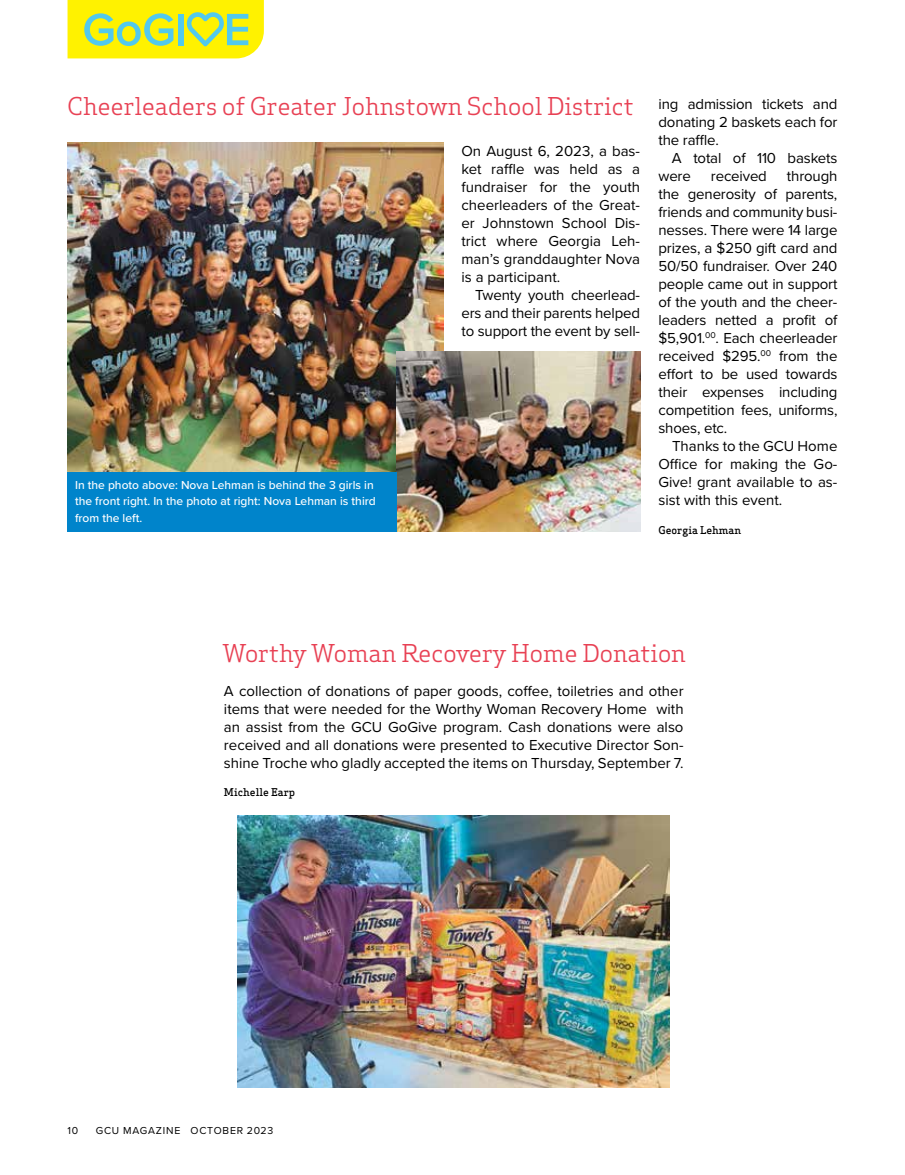
<style>
.page{position:relative;width:905px;height:1175px;background:#fff}
.page>*{position:absolute;margin:0;border:0;box-sizing:border-box;transform-origin:0 0}
.t1{font:24px "Apex Serif";color:#e84154}
.t2{font:15px/18px "Proxima Nova";letter-spacing:-.01em;color:#000;text-align:justify}
.t3{font:500 12px/16.5px "Proxima Nova";color:#fff}
.t4{font:500 10.5px "Apex Serif";color:#000}
.t5{font:10.5px "Proxima Nova";letter-spacing:.075em;color:#000}
</style>
<div class="page">
<svg style="left:67px;top:0;width:197px;height:59px;background:#ddea35"></svg>
<img style="left:68px;top:142px;width:375px;height:330px">
<img style="left:396px;top:351px;width:244px;height:180px">
<div style="left:68px;top:472px;width:328px;height:59px;background:#0084cb"></div>
<img style="left:237px;top:815px;width:432px;height:272px">
<h1 class="t1" style="left:68px;top:91px;width:771px">Cheerleaders of Greater Johnstown School District <sup>ing</sup> <sup>admission</sup> <sup>tickets</sup> <sup>and</sup></h1>
<p class="t2" style="left:658px;top:112px;width:180px">donating 2 baskets each for the raffle.</p>
<p class="t2" style="left:658px;top:148px;width:180px;text-indent:14px">A total of 110 baskets were</p>
<p class="t2" style="left:461px;top:141px;width:180px">On August 6, 2023, a bas&shy;ket raffle was held as a fundraiser for the youth cheerleaders of the Great&shy;er Johnstown School Dis&shy;trict where Georgia Leh&shy;man’s granddaughter Nova is a participant.</p>
<p class="t2" style="left:461px;top:285px;width:180px;text-indent:14px">Twenty youth cheerlead&shy;ers and their parents helped to support the event by sell-</p>
<p class="t2" style="left:658px;top:166px;width:180px;text-indent:128px">through the generosity of parents, friends and community busi&shy;nesses. There were 14 large prizes, a $250 gift card and 50/50 fundraiser. Over 240 people came out in support of the youth and the cheer&shy;leaders netted a profit of $5,901.<sup>00</sup>. Each cheerleader received $295.<sup>00</sup> from the effort to be used towards their expenses including competition fees, uniforms, shoes, etc.</p>
<p class="t2" style="left:658px;top:436px;width:180px;text-indent:14px">Thanks to the GCU Home Office for making the Go-Give! grant available to as&shy;sist with this event.</p>
<p class="t4" style="left:658px;top:523px;width:84px">Georgia Lehman</p>
<p class="t2" style="left:711px;top:166px;width:58px">received</p>
<p class="t3" style="left:75px;top:476px;width:302px">In the photo above: Nova Lehman is behind the 3 girls in the front right. In the photo at right: Nova Lehman is third from the left.</p>
<h1 class="t1" style="left:223px;top:638px;width:465px">Worthy Woman Recovery Home Donation</h1>
<p class="t2" style="left:224px;top:681px;width:461px">A collection of donations of paper goods, coffee, toiletries and other items that were needed for the Worthy Woman Recovery Home with an assist from the GCU GoGive program. Cash donations were also received and all donations were presented to Executive Director Son&shy;shine Troche who gladly accepted the items on Thursday, September 7.</p>
<p class="t4" style="left:224px;top:785px;width:73px">Michelle Earp</p>
<p class="t5" style="left:68px;top:1123px;width:12px">10</p>
<p class="t5" style="left:96px;top:1123px;width:179px">GCU MAGAZINE OCTOBER 2023</p>
</div>
